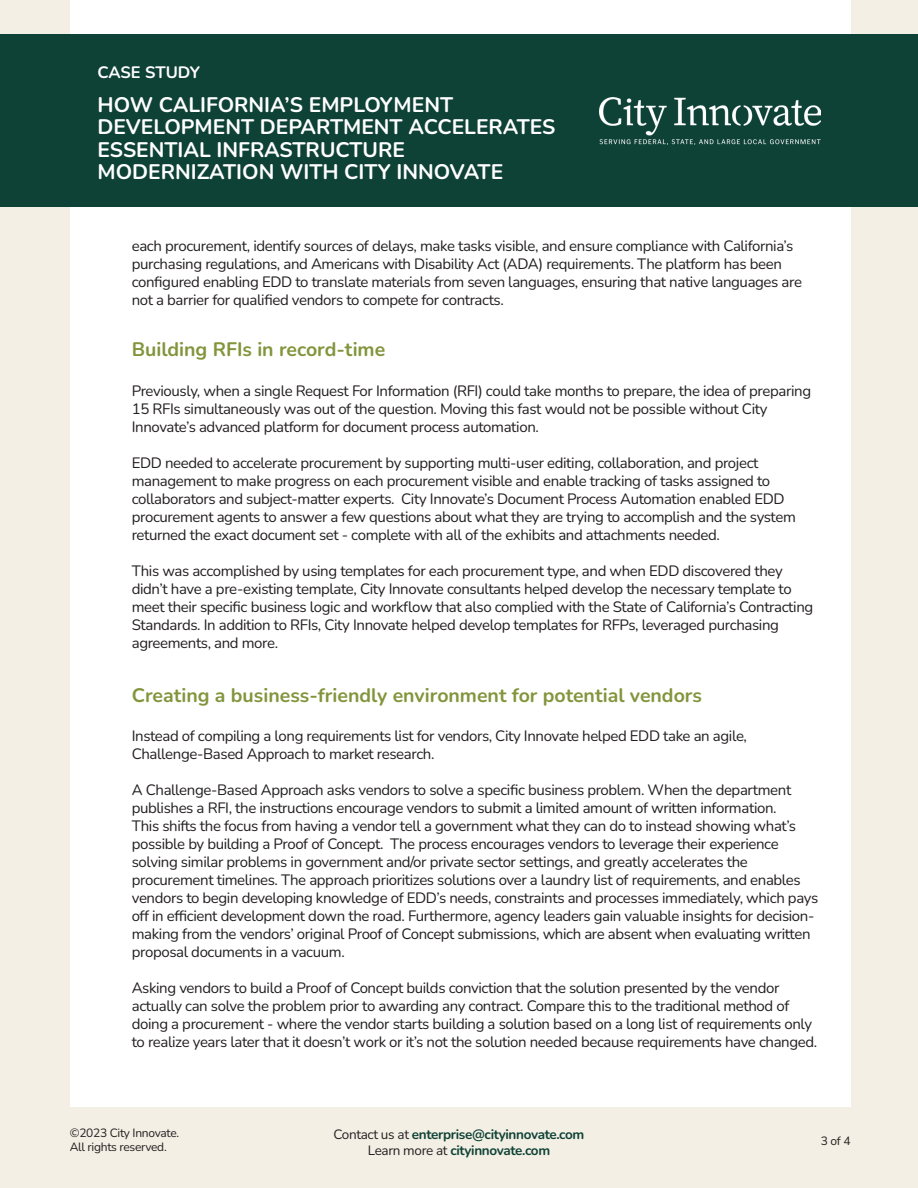
<style>
.page{position:relative;width:918px;height:1188px;background:#f4efe4}
.page>*{position:absolute;margin:0;border:0;box-sizing:border-box;transform-origin:0 0}
.t1{font:700 21px/22.5px "Nunito";color:#fff}
.t2{font:700 19.5px "Nunito";color:#82953c}
.t3{font:700 16.5px "Nunito";letter-spacing:-.01em;color:#fff}
.t4{font:15px/18px "Nunito";letter-spacing:-.025em;color:#231f20}
.t5{font:700 13.5px/16.2px "Nunito";letter-spacing:-.025em;color:#0f4237;text-align:center}
.t6{font:12px/14.4px "Nunito";letter-spacing:-.025em;color:#231f20}
.s1{font-weight:400;color:#231f20}
</style>
<div class="page">
<div style="left:70px;top:0;width:781px;height:1107px;background:#fff"></div>
<div style="left:0;top:35px;width:918px;height:172px;background:#0f4237"></div>
<img style="left:600px;top:97px;width:221px;height:48px">
<p class="t3" style="left:97px;top:61px;width:104px">CASE STUDY</p>
<h1 class="t1" style="left:97px;top:92px;width:459px">HOW CALIFORNIA’S EMPLOYMENT<br>DEVELOPMENT DEPARTMENT ACCELERATES<br>ESSENTIAL INFRASTRUCTURE<br>MODERNIZATION WITH CITY INNOVATE</h1>
<p class="t4" style="left:132px;top:236px;width:672px">each procurement, identify sources of delays, make tasks visible, and ensure compliance with California’s purchasing regulations, and Americans with Disability Act (ADA) requirements. The platform has been configured enabling EDD to translate materials from seven languages, ensuring that native languages are not a barrier for qualified vendors to compete for contracts.</p>
<h2 class="t2" style="left:132px;top:336px;width:255px">Building RFIs in record-time</h2>
<p class="t4" style="left:132px;top:381px;width:681px">Previously, when a single Request For Information (RFI) could take months to prepare, the idea of preparing<br>15 RFIs simultaneously was out of the question. Moving this fast would not be possible without City<br>Innovate’s advanced platform for document process automation.</p>
<p class="t4" style="left:132px;top:453px;width:666px">EDD needed to accelerate procurement by supporting multi-user editing, collaboration, and project management to make progress on each procurement visible and enable tracking of tasks assigned to collaborators and subject-matter experts. City Innovate’s Document Process Automation enabled EDD procurement agents to answer a few questions about what they are trying to accomplish and the system returned the exact document set - complete with all of the exhibits and attachments needed.</p>
<p class="t4" style="left:132px;top:561px;width:683px">This was accomplished by using templates for each procurement type, and when EDD discovered they didn’t have a pre-existing template, City Innovate consultants helped develop the necessary template to meet their specific business logic and workflow that also complied with the State of California’s Contracting Standards. In addition to RFIs, City Innovate helped develop templates for RFPs, leveraged purchasing agreements, and more.</p>
<h2 class="t2" style="left:132px;top:681px;width:572px">Creating a business-friendly environment for potential vendors</h2>
<p class="t4" style="left:132px;top:727px;width:617px">Instead of compiling a long requirements list for vendors, City Innovate helped EDD take an agile,<br>Challenge-Based Approach to market research.</p>
<p class="t4" style="left:132px;top:781px;width:688px">A Challenge-Based Approach asks vendors to solve a specific business problem. When the department publishes a RFI, the instructions encourage vendors to submit a limited amount of written information.<br>This shifts the focus from having a vendor tell a government what they can do to instead showing what’s possible by building a Proof of Concept. The process encourages vendors to leverage their experience solving similar problems in government and/or private sector settings, and greatly accelerates the procurement timelines. The approach prioritizes solutions over a laundry list of requirements, and enables vendors to begin developing knowledge of EDD’s needs, constraints and processes immediately, which pays off in efficient development down the road. Furthermore, agency leaders gain valuable insights for decision&shy;making from the vendors’ original Proof of Concept submissions, which are absent when evaluating written proposal documents in a vacuum.</p>
<p class="t4" style="left:132px;top:979px;width:687px">Asking vendors to build a Proof of Concept builds conviction that the solution presented by the vendor actually can solve the problem prior to awarding any contract. Compare this to the traditional method of doing a procurement - where the vendor starts building a solution based on a long list of requirements only to realize years later that it doesn’t work or it’s not the solution needed because requirements have changed.</p>
<p class="t6" style="left:70px;top:1125px;width:111px">©2023 City Innovate.<br>All rights reserved.</p>
<p class="t5" style="left:334px;top:1125px;width:252px"><span class="s1">Contact us at</span> enterprise@cityinnovate.com<br><span class="s1">Learn more at</span> cityinnovate.com</p>
<p class="t6" style="left:821px;top:1133px;width:31px">3 of 4</p>
</div>
